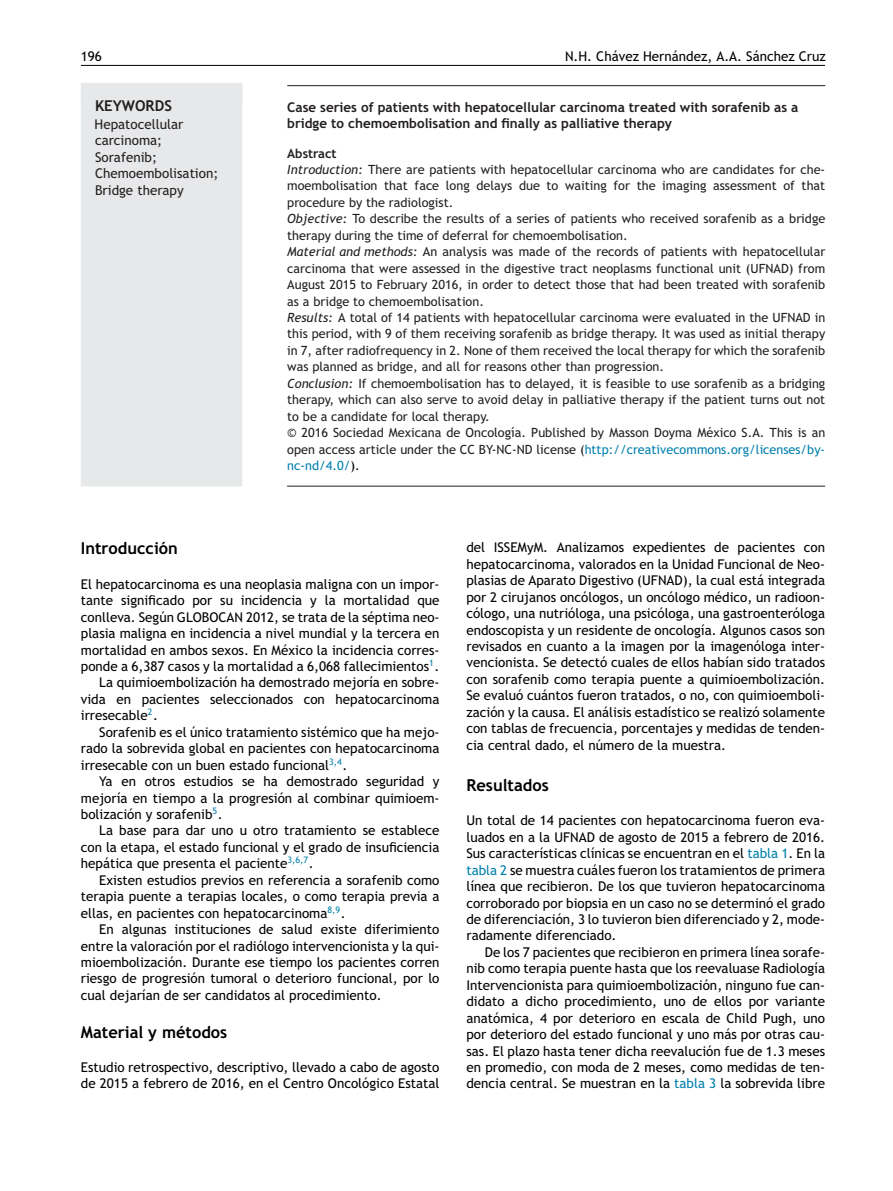
<style>
.page{position:relative;width:893px;height:1191px;background:#fff}
.page>*{position:absolute;margin:0;border:0;box-sizing:border-box;transform-origin:0 0}
.t1{font:700 16.5px "Trebuchet MS";color:#000}
.t2{font:700 15px "Trebuchet MS";color:#231f20}
.t3{font:13.5px/16.5px "Trebuchet MS";color:#000;text-align:justify}
.t4{font:700 13.5px/16.5px "Trebuchet MS";color:#231f20}
.t5{font:13.5px/16.5px "Trebuchet MS";color:#231f20}
.t6{font:12.75px/16.5px "Trebuchet MS";color:#231f20}
.t7{font:12.75px/16.5px "Trebuchet MS";color:#0080ac}
.s1{font-weight:700}
.s2{font-style:italic}
.s3{color:#231f20}
.s4{color:#000}
.s5{color:#0080ac}
</style>
<div class="page">
<hr style="left:81px;top:65px;width:744px;height:1px;background:#000">
<div style="left:81px;top:83px;width:161px;height:403px;background:#e7e8e9"></div>
<hr style="left:287px;top:486px;width:538px;height:1px;background:#231f20">
<hr style="left:287px;top:85px;width:538px;height:1px;background:#231f20">
<p class="t3" style="left:81px;top:49px;width:23px">196</p>
<p class="t3" style="left:565px;top:49px;width:262px">N.H. Chávez Hernández, A.A. Sánchez Cruz</p>
<p class="t2" style="left:95px;top:100px;width:78px">KEYWORDS</p>
<p class="t5" style="left:95px;top:117px;width:125px">Hepatocellular carcinoma;<br>Sorafenib;<br>Chemoembolisation;<br>Bridge therapy</p>
<p class="t4" style="left:287px;top:100px;width:513px">Case series of patients with hepatocellular carcinoma treated with sorafenib as a bridge to chemoembolisation and finally as palliative therapy</p>
<p class="t6" style="left:287px;top:146px;width:540px"><span class="s1">Abstract<br></span><span class="s2">Introduction:</span> There are patients with hepatocellular carcinoma who are candidates for che&shy;moembolisation that face long delays due to waiting for the imaging assessment of that procedure by the radiologist.<br><span class="s2">Objective:</span> To describe the results of a series of patients who received sorafenib as a bridge therapy during the time of deferral for chemoembolisation.<br><span class="s2">Material and methods:</span> An analysis was made of the records of patients with hepatocellular carcinoma that were assessed in the digestive tract neoplasms functional unit (UFNAD) from August 2015 to February 2016, in order to detect those that had been treated with sorafenib as a bridge to chemoembolisation.<br><span class="s2">Results:</span> A total of 14 patients with hepatocellular carcinoma were evaluated in the UFNAD in this period, with 9 of them receiving sorafenib as bridge therapy. It was used as initial therapy in 7, after radiofrequency in 2. None of them received the local therapy for which the sorafenib was planned as bridge, and all for reasons other than progression.<br><span class="s2">Conclusion:</span> If chemoembolisation has to delayed, it is feasible to use sorafenib as a bridging therapy, which can also serve to avoid delay in palliative therapy if the patient turns out not to be a candidate for local therapy.<br>© 2016 Sociedad Mexicana de Oncolog´ıa. Published by Masson Doyma Mexico S.A. This is an</p>
<p class="t7" style="left:287px;top:425px;width:539px;text-indent:419px"><span class="s3">´<br>open access article under the CC BY-NC-ND license (</span>http://creativecommons.org/licenses/by&shy;nc-nd/4.0/<span class="s4">).</span></p>
<p class="t1" style="left:81px;top:542px;width:99px">Introducción</p>
<p class="t3" style="left:81px;top:577px;width:360px">El hepatocarcinoma es una neoplasia maligna con un impor-</p>
<p class="t3" style="left:81px;top:593px;width:360px">tante significado por su incidencia y la mortalidad que</p>
<p class="t3" style="left:81px;top:610px;width:360px">conlleva. Según GLOBOCAN 2012, se trata de la séptima neo-</p>
<p class="t3" style="left:81px;top:626px;width:360px">plasia maligna en incidencia a nivel mundial y la tercera en</p>
<p class="t3" style="left:81px;top:642px;width:360px">mortalidad en ambos sexos. En México la incidencia corres-</p>
<p class="t3" style="left:81px;top:659px;width:360px">ponde a 6,387 casos y la mortalidad a 6,068 fallecimientos<sup>1</sup>.</p>
<p class="t3" style="left:99px;top:675px;width:342px">La quimioembolización ha demostrado mejoría en sobre-</p>
<p class="t3" style="left:81px;top:692px;width:360px">vida en pacientes seleccionados con hepatocarcinoma</p>
<p class="t3" style="left:81px;top:708px;width:79px">irresecable<sup>2</sup>.</p>
<p class="t3" style="left:99px;top:725px;width:342px">Sorafenib es el único tratamiento sistémico que ha mejo-</p>
<p class="t3" style="left:81px;top:741px;width:360px">rado la sobrevida global en pacientes con hepatocarcinoma</p>
<p class="t3" style="left:81px;top:758px;width:268px">irresecable con un buen estado funcional<sup>3,4</sup>.</p>
<p class="t3" style="left:99px;top:774px;width:342px">Ya en otros estudios se ha demostrado seguridad y</p>
<p class="t3" style="left:81px;top:790px;width:360px">mejoría en tiempo a la progresión al combinar quimioem-</p>
<p class="t3" style="left:81px;top:807px;width:144px">bolización y sorafenib<sup>5</sup>.</p>
<p class="t3" style="left:99px;top:823px;width:342px">La base para dar uno u otro tratamiento se establece</p>
<p class="t3" style="left:81px;top:840px;width:360px">con la etapa, el estado funcional y el grado de insuficiencia</p>
<p class="t3" style="left:81px;top:856px;width:235px">hepática que presenta el paciente<sup>3,6,7</sup>.</p>
<p class="t3" style="left:99px;top:873px;width:342px">Existen estudios previos en referencia a sorafenib como</p>
<p class="t3" style="left:81px;top:889px;width:360px">terapia puente a terapias locales, o como terapia previa a</p>
<p class="t3" style="left:81px;top:906px;width:267px">ellas, en pacientes con hepatocarcinoma<sup>8,9</sup>.</p>
<p class="t3" style="left:99px;top:922px;width:342px">En algunas instituciones de salud existe diferimiento</p>
<p class="t3" style="left:81px;top:938px;width:360px">entre la valoración por el radiólogo intervencionista y la qui-</p>
<p class="t3" style="left:81px;top:955px;width:360px">mioembolización. Durante ese tiempo los pacientes corren</p>
<p class="t3" style="left:81px;top:971px;width:360px">riesgo de progresión tumoral o deterioro funcional, por lo</p>
<p class="t3" style="left:81px;top:988px;width:302px">cual dejarían de ser candidatos al procedimiento.</p>
<p class="t1" style="left:81px;top:1025px;width:148px">Material y métodos</p>
<p class="t3" style="left:81px;top:1060px;width:360px">Estudio retrospectivo, descriptivo, llevado a cabo de agosto de 2015 a febrero de 2016, en el Centro Oncológico Estatal</p>
<p class="t3" style="left:466px;top:540px;width:360px">del ISSEMyM. Analizamos expedientes de pacientes con hepatocarcinoma, valorados en la Unidad Funcional de Neo&shy;plasias de Aparato Digestivo (UFNAD), la cual está integrada por 2 cirujanos oncólogos, un oncólogo médico, un radioon&shy;cólogo, una nutrióloga, una psicóloga, una gastroenteróloga endoscopista y un residente de oncología. Algunos casos son revisados en cuanto a la imagen por la imagenóloga inter&shy;vencionista. Se detectó cuales de ellos habían sido tratados con sorafenib como terapia puente a quimioembolización.<br>Se evaluó cuántos fueron tratados, o no, con quimioemboli&shy;zación y la causa. El análisis estadístico se realizó solamente con tablas de frecuencia, porcentajes y medidas de tenden&shy;cia central dado, el número de la muestra.</p>
<p class="t1" style="left:466px;top:778px;width:84px">Resultados</p>
<p class="t3" style="left:466px;top:813px;width:360px">Un total de 14 pacientes con hepatocarcinoma fueron eva&shy;luados en a la UFNAD de agosto de 2015 a febrero de 2016.<br>Sus características clínicas se encuentran en el <span class="s5">tabla 1</span>. En la <span class="s5">tabla 2</span> se muestra cuáles fueron los tratamientos de primera línea que recibieron. De los que tuvieron hepatocarcinoma corroborado por biopsia en un caso no se determinó el grado de diferenciación, 3 lo tuvieron bien diferenciado y 2, mode&shy;radamente diferenciado.</p>
<p class="t3" style="left:466px;top:945px;width:360px;text-indent:18px">De los 7 pacientes que recibieron en primera línea sorafe&shy;nib como terapia puente hasta que los reevaluase Radiología Intervencionista para quimioembolización, ninguno fue can&shy;didato a dicho procedimiento, uno de ellos por variante anatómica, 4 por deterioro en escala de Child Pugh, uno por deterioro del estado funcional y uno más por otras cau&shy;sas. El plazo hasta tener dicha reevalución fue de 1.3 meses en promedio, con moda de 2 meses, como medidas de ten&shy;dencia central. Se muestran en la <span class="s5">tabla 3</span> la sobrevida libre</p>
</div>
